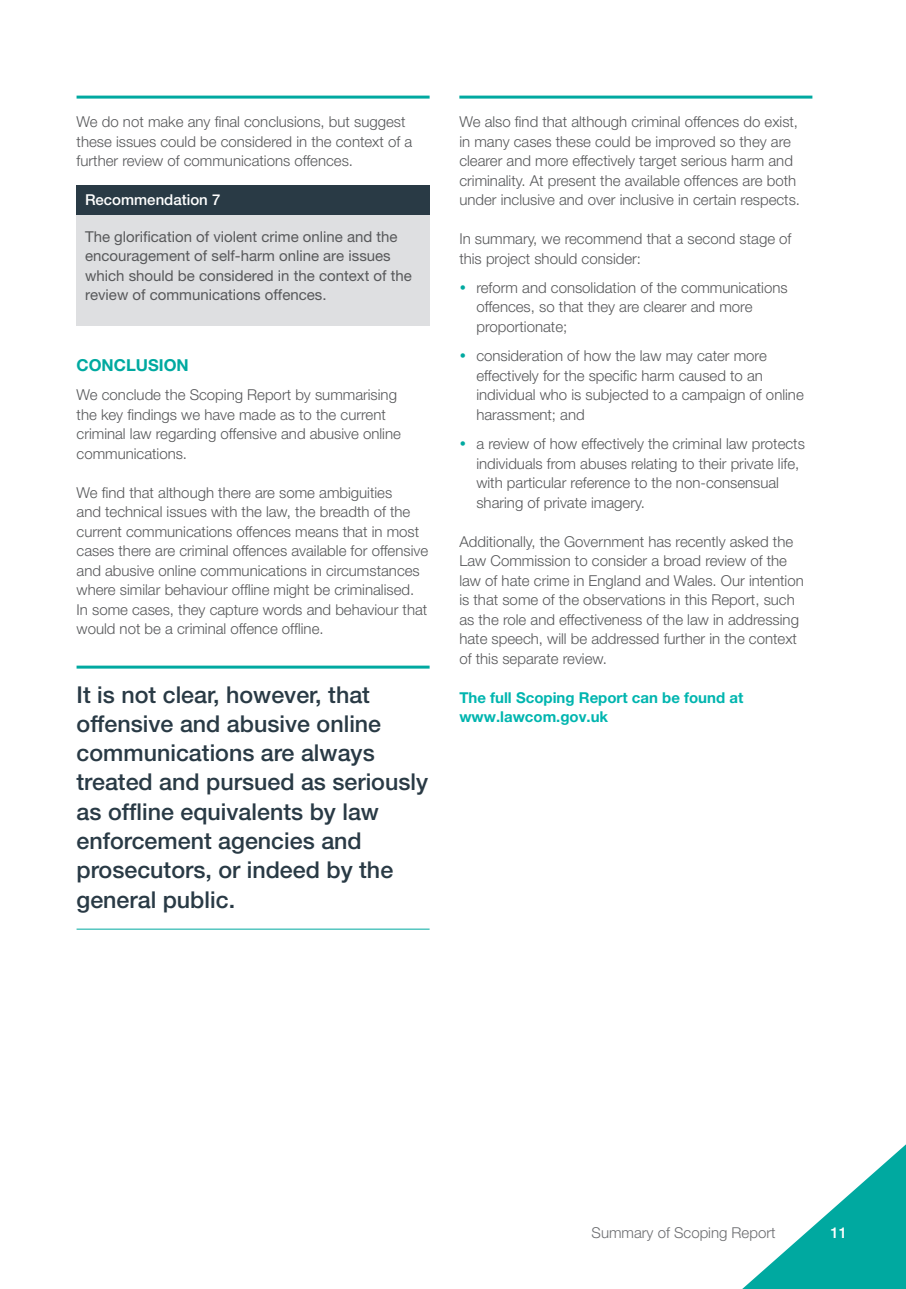
<style>
.page{position:relative;width:906px;height:1289px;background:#fff}
.page>*{position:absolute;margin:0;border:0;box-sizing:border-box;transform-origin:0 0}
.t1{font:500 23.25px/29.2px "Helvetica Neue LT Pro";color:#293a45}
.Subheading_A{font:700 16.5px "Helvetica Neue LT Pro";color:#00a9a0}
.Body_text{font:300 15px/19.5px "Helvetica Neue LT Pro";color:#57585a}
.Body_text-2{font:15px/19.5px "Helvetica Neue LT Pro";color:#57585a}
.Body_text-3{font:700 15px "Helvetica Neue LT Pro";color:#00b5af}
.t2{font:300 15px "Helvetica Neue LT Pro";color:#6c6d70}
.Body_text-4{font:500 15px "Helvetica Neue LT Pro";color:#fff}
</style>
<div class="page">
<svg style="left:743px;top:1144px;width:163px;height:144px"></svg>
<hr style="left:77px;top:96px;width:352px;height:3px;background:#00a9a0">
<hr style="left:459px;top:96px;width:353px;height:3px;background:#00a9a0">
<hr style="left:77px;top:665px;width:352px;height:3px;background:#00a9a0">
<hr style="left:77px;top:928px;width:352px;height:1px;background:#00a9a0">
<div style="left:77px;top:197px;width:352px;height:129px;background:#dedfe1"></div>
<div style="left:77px;top:186px;width:352px;height:29px;background:#293a45"></div>
<p class="Body_text" style="left:77px;top:112px;width:337px">We do not make any final conclusions, but suggest these issues could be considered in the context of a further review of communications offences.</p>
<p class="Body_text-4" style="left:85px;top:190px;width:137px">Recommendation 7</p>
<p class="Body_text-2" style="left:85px;top:226px;width:328px">The glorification of violent crime online and the encouragement of self-harm online are issues which should be considered in the context of the review of communications offences.</p>
<p class="Subheading_A" style="left:77px;top:355px;width:114px">CONCLUSION</p>
<p class="Body_text" style="left:77px;top:385px;width:326px">We conclude the Scoping Report by summarising the key findings we have made as to the current criminal law regarding offensive and abusive online communications.</p>
<p class="Body_text" style="left:77px;top:482px;width:353px">We find that although there are some ambiguities<br>and technical issues with the law, the breadth of the current communications offences means that in most cases there are criminal offences available for offensive and abusive online communications in circumstances where similar behaviour offline might be criminalised.<br>In some cases, they capture words and behaviour that would not be a criminal offence offline.</p>
<p class="t1" style="left:77px;top:679px;width:353px">It is not clear, however, that offensive and abusive online communications are always treated and pursued as seriously as offline equivalents by law enforcement agencies and prosecutors, or indeed by the general public.</p>
<p class="Body_text" style="left:459px;top:112px;width:342px">We also find that although criminal offences do exist, in many cases these could be improved so they are clearer and more effectively target serious harm and criminality. At present the available offences are both under inclusive and over inclusive in certain respects.</p>
<p class="Body_text" style="left:459px;top:229px;width:334px">In summary, we recommend that a second stage of this project should consider:</p>
<p class="Body_text" style="left:476px;top:277px;width:313px">reform and consolidation of the communications offences, so that they are clearer and more proportionate;</p>
<p class="Body_text" style="left:476px;top:346px;width:329px">consideration of how the law may cater more effectively for the specific harm caused to an individual who is subjected to a campaign of online harassment; and</p>
<p class="Body_text" style="left:476px;top:433px;width:330px">a review of how effectively the criminal law protects individuals from abuses relating to their private life, with particular reference to the non-consensual sharing of private imagery.</p>
<p class="Body_text" style="left:459px;top:531px;width:346px">Additionally, the Government has recently asked the Law Commission to consider a broad review of the law of hate crime in England and Wales. Our intention is that some of the observations in this Report, such as the role and effectiveness of the law in addressing hate speech, will be addressed further in the context of this separate review.</p>
<p class="Body_text-3" style="left:459px;top:688px;width:285px">The full Scoping Report can be found at</p>
<p class="Body_text-3" style="left:459px;top:707px;width:150px">www.lawcom.gov.uk</p>
<p class="t2" style="left:591px;top:1223px;width:185px">Summary of Scoping Report</p>
<p class="Body_text-4" style="left:830px;top:1223px;width:18px">11</p>
</div>
